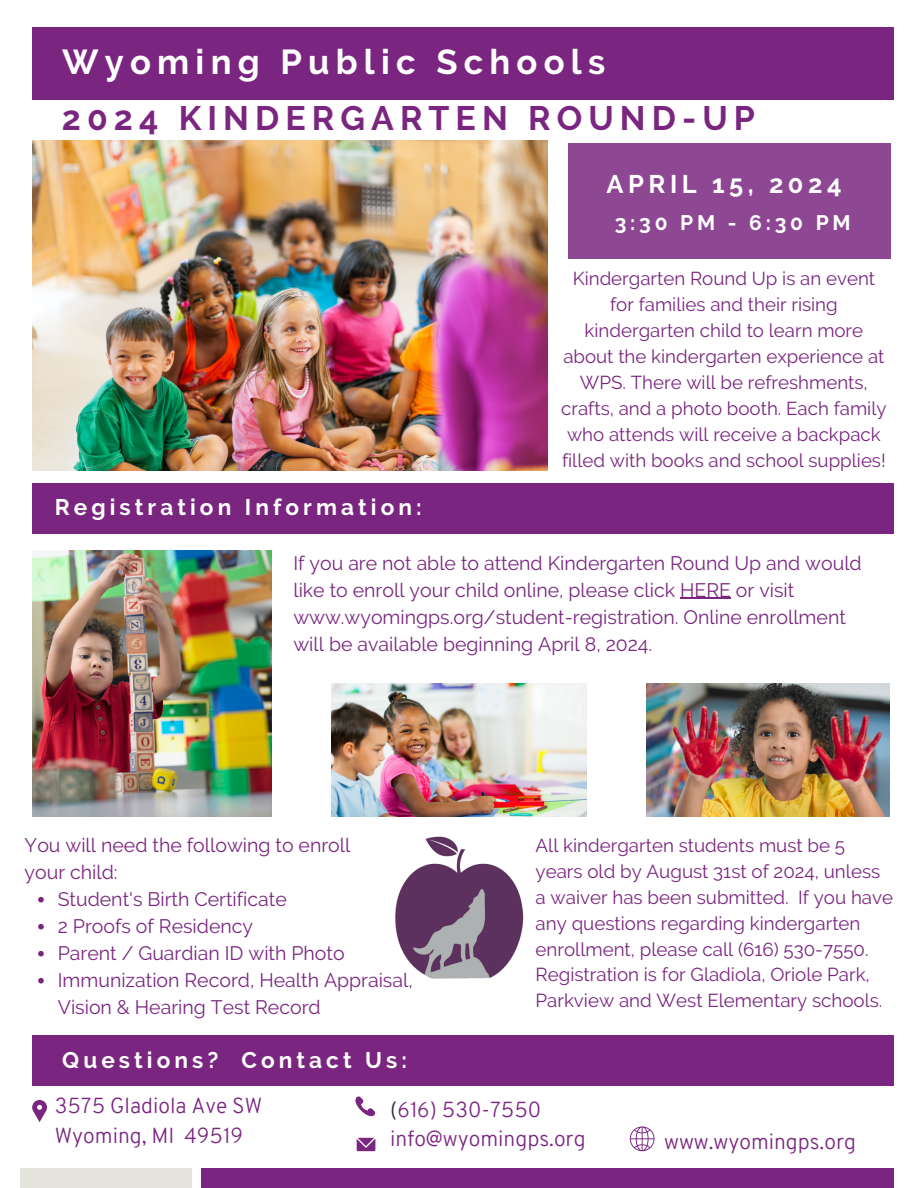
<style>
.page{position:relative;width:918px;height:1188px;background:#fff}
.page>*{position:absolute;margin:0;border:0;box-sizing:border-box;transform-origin:0 0}
.t1{font:700 34.5px "Raleway";letter-spacing:.18em;color:#fff}
.t2{font:700 33.9px "Raleway";letter-spacing:.18em;color:#7a2680}
.t3{font:700 25.5px "Raleway";letter-spacing:.18em;color:#fff}
.t4{font:700 22.5px "Raleway";letter-spacing:.18em;color:#fff}
.t5{font:300 21.15px/29.7px "Overpass";color:#7a2680}
.t6{font:700 21px "Raleway";letter-spacing:.18em;color:#fff}
.t7{font:19.5px/27px "Raleway";color:#7a2680}
.t8{font:18.75px/26px "Raleway";color:#7a2680}
.s1{color:#212439}
</style>
<div class="page">
<img style="left:32px;top:140px;width:515px;height:330px">
<img style="left:32px;top:551px;width:240px;height:265px">
<img style="left:331px;top:684px;width:256px;height:132px">
<img style="left:646px;top:684px;width:243px;height:132px">
<div style="left:32px;top:1035px;width:862px;height:51px;background:#7a2680"></div>
<div style="left:201px;top:1168px;width:693px;height:20px;background:#7a2680"></div>
<div style="left:20px;top:1168px;width:171px;height:20px;background:#e4e4dc"></div>
<svg style="left:355px;top:1096px;width:20px;height:21px"></svg>
<svg style="left:357px;top:1138px;width:18px;height:13px"></svg>
<svg style="left:32px;top:1100px;width:15px;height:22px"></svg>
<div style="left:32px;top:483px;width:862px;height:50px;background:#7a2680"></div>
<div style="left:568px;top:143px;width:323px;height:115px;background:#8e4793"></div>
<img style="left:386px;top:816px;width:145px;height:163px">
<div style="left:32px;top:27px;width:862px;height:73px;background:#7a2680"></div>
<svg style="left:630px;top:1126px;width:25px;height:25px"></svg>
<hr style="left:680px;top:598px;width:51px;height:1px;background:#7a2680">
<svg style="left:38px;top:897px;width:6px;height:6px"></svg>
<svg style="left:38px;top:924px;width:6px;height:6px"></svg>
<svg style="left:38px;top:951px;width:6px;height:6px"></svg>
<svg style="left:38px;top:978px;width:6px;height:6px"></svg>
<p class="t1" style="left:62px;top:42px;width:545px">Wyoming Public Schools</p>
<p class="t2" style="left:62px;top:98px;width:695px">2024 KINDERGARTEN ROUND-UP</p>
<h2 class="t3" style="left:606px;top:169px;width:237px">APRIL 15, 2024</h2>
<h1 class="t6" style="left:615px;top:210px;width:237px">3:30 PM - 6:30 PM</h1>
<p class="t4" style="left:55px;top:494px;width:369px">Registration Information:</p>
<p class="t8" style="left:561px;top:266px;width:327px;text-align:center">Kindergarten Round Up is an event for families and their rising kindergarten child to learn more about the kindergarten experience at WPS. There will be refreshments, crafts, and a photo booth. Each family who attends will receive a backpack filled with books and school supplies!</p>
<p class="t7" style="left:293px;top:549px;width:570px">If you are not able to attend Kindergarten Round Up and would like to enroll your child online, please click HERE or visit www.wyomingps.org/student-registration. Online enrollment will be available beginning April 8, 2024.</p>
<p class="t7" style="left:25px;top:831px;width:327px">You will need the following to enroll</p>
<p class="t7" style="left:25px;top:858px;width:94px">your child:</p>
<p class="t7" style="left:58px;top:885px;width:231px">Student's Birth Certificate</p>
<p class="t7" style="left:58px;top:912px;width:197px">2 Proofs of Residency</p>
<p class="t7" style="left:58px;top:939px;width:288px">Parent / Guardian ID with Photo</p>
<h4 class="t7" style="left:58px;top:966px;width:356px">Immunization Record, Health Appraisal,<br>Vision &amp; Hearing Test Record</h4>
<h3 class="t4" style="left:62px;top:1047px;width:346px">Questions? Contact Us:</h3>
<p class="t8" style="left:536px;top:832px;width:359px">All kindergarten students must be 5 years old by August 31st of 2024, unless a waiver has been submitted. If you have any questions regarding kindergarten enrollment, please call (616) 530-7550.</p>
<h5 class="t8" style="left:536px;top:962px;width:348px">Registration is for Gladiola, Oriole Park,<br>Parkview and West Elementary schools.</h5>
<h4 class="t5" style="left:55px;top:1093px;width:209px">3575 Gladiola Ave SW<br>Wyoming, MI 49519</h4>
<p class="t5" style="left:390px;top:1097px;width:197px"><span class="s1">(</span>616) 530-7550 info@wyomingps.org</p>
<p class="t5" style="left:664px;top:1129px;width:193px">www.wyomingps.org</p>
</div>
